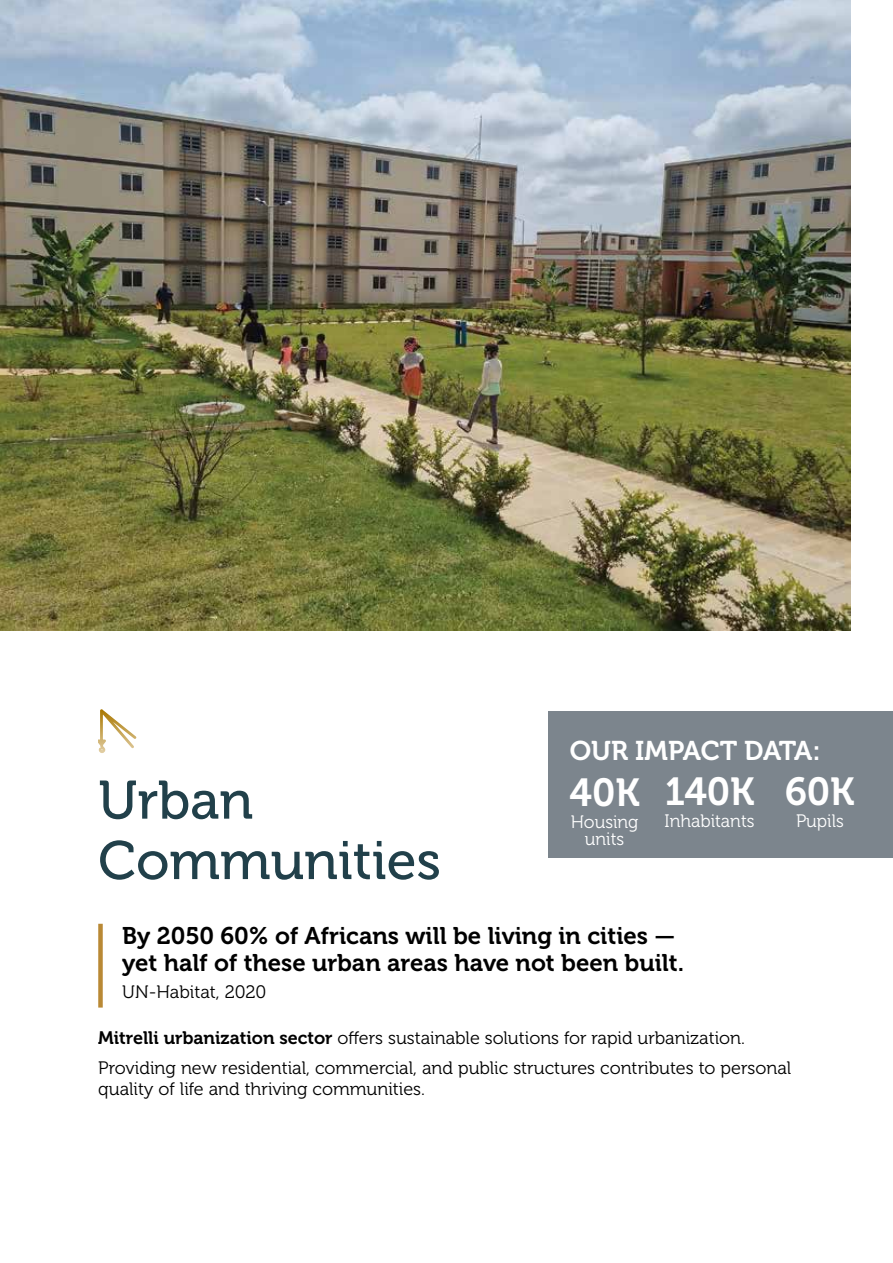
<style>
.page{position:relative;width:893px;height:1263px;background:#fff}
.page>*{position:absolute;margin:0;border:0;box-sizing:border-box;transform-origin:0 0}
.t1{font:54px "Museo 500";color:#21404a}
.t2{font:39px "Museo 700";color:#fff}
.t3{font:27px "Museo 700";letter-spacing:-.005em;color:#fff}
.t4{font:24px/27px "Museo 700";color:#000}
.t5{font:18px/29.5px "Museo 300";color:#000}
.t6{font:18px/16.5px "Museo 300";color:#fff;text-align:center}
.s1{font-family:"Museo 700"}
</style>
<div class="page">
<div style="left:549px;top:712px;width:344px;height:146px;background:#7c858d"></div>
<div style="left:98px;top:924px;width:5px;height:83px;background:#b98935"></div>
<img style="left:0;top:0;width:850px;height:631px">
<svg style="left:98px;top:709px;width:39px;height:44px"></svg>
<h1 class="t1" style="left:98px;top:770px;width:156px">Urban</h1>
<h1 class="t1" style="left:98px;top:831px;width:344px">Communities</h1>
<h3 class="t3" style="left:570px;top:736px;width:252px">OUR IMPACT DATA:</h3>
<h2 class="t2" style="left:570px;top:770px;width:72px">40K</h2>
<p class="t6" style="left:571px;top:814px;width:69px">Housing units</p>
<h2 class="t2" style="left:665px;top:770px;width:91px">140K</h2>
<p class="t6" style="left:664px;top:813px;width:92px">Inhabitants</p>
<h2 class="t2" style="left:785px;top:770px;width:71px">60K</h2>
<p class="t6" style="left:796px;top:813px;width:49px">Pupils</p>
<h3 class="t4" style="left:122px;top:923px;width:563px">By 2050 60% of Africans will be living in cities — yet half of these urban areas have not been built.</h3>
<p class="t5" style="left:122px;top:978px;width:146px">UN-Habitat, 2020</p>
<p class="t5" style="left:98px;top:1024px;width:695px"><span class="s1">Mitrelli urbanization sector</span> offers sustainable solutions for rapid urbanization.<br>Providing new residential, commercial, and public structures contributes to personal</p>
<p class="t5" style="left:98px;top:1074px;width:328px">quality of life and thriving communities.</p>
</div>
